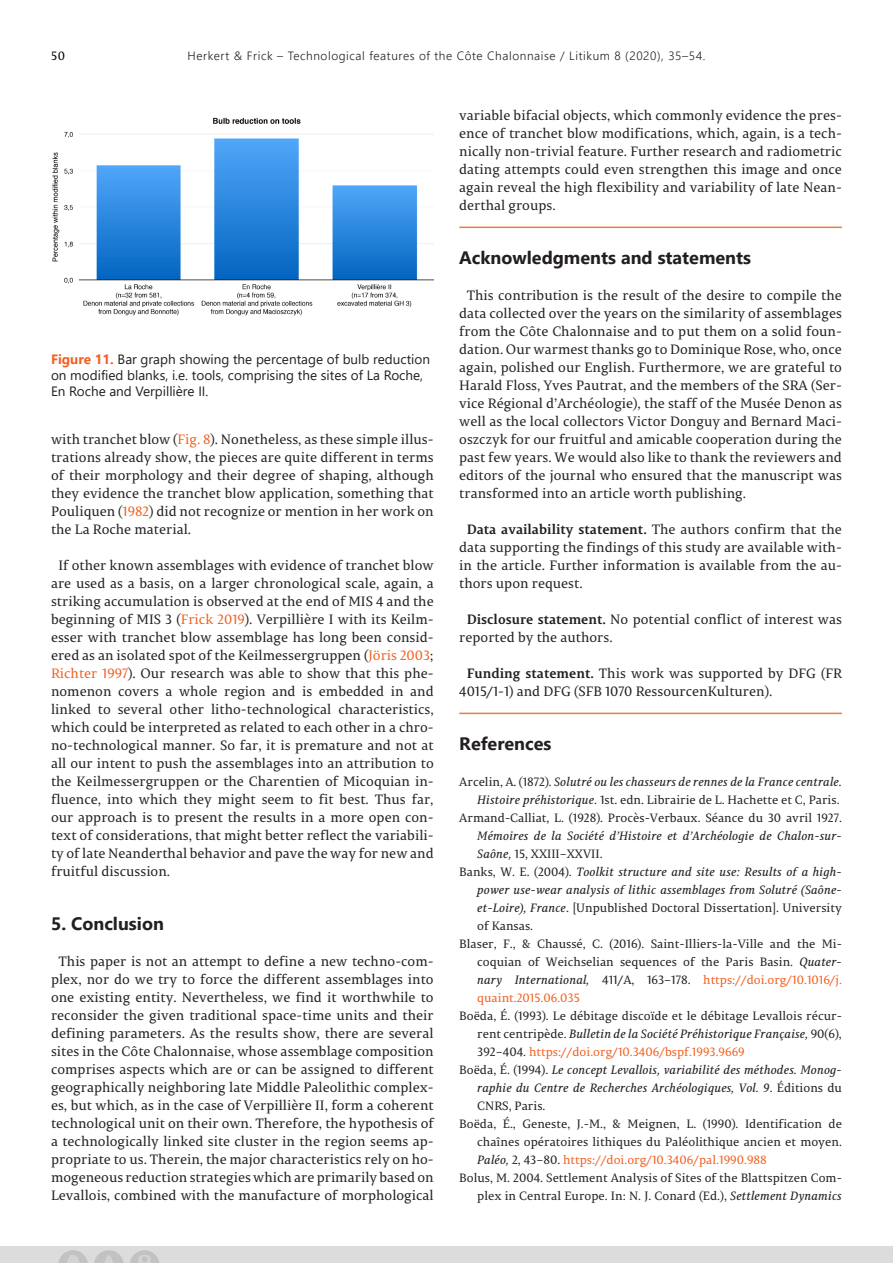
<style>
.page{position:relative;width:893px;height:1263px;background:#fff}
.page>*{position:absolute;margin:0;border:0;box-sizing:border-box;transform-origin:0 0}
.torzsszoveg_cimsor_n{font:700 18px "Segoe UI";color:#231f20}
.torzsszoveg_alap{font:13.5px/18px "Permian Serif Typeface 2";color:#231f20;text-align:justify}
.t1{font:13.5px/16.2px "Segoe UI2";color:#231f20}
.irodalomjegyzek{font:12px/18px "Permian Serif Typeface 2";color:#231f20;text-align:justify}
.irodalomjegyzek-2{font:12px/18px "Permian Serif Typeface Italic 2";color:#231f20;text-align:justify}
.t2{font:12px "Segoe UI Semilight 2";letter-spacing:.05em;color:#231f20}
.t3{font:12px "Permian Serif Typeface 2";color:#000}
.s1{font-family:"Segoe UI";font-weight:700;color:#f26122}
.s2{color:#f26122}
.s3{font-family:"Permian Serif Typeface";font-weight:700}
.s4{font-family:"Permian Serif Typeface 2"}
.s5{font-family:"Permian Serif Typeface Italic 2"}
</style>
<div class="page">
<div style="left:0;top:1246px;width:893px;height:17px;background:#dcdcdc"></div>
<svg style="left:130px;top:1250px;width:29px;height:13px"></svg>
<svg style="left:94px;top:1250px;width:30px;height:13px"></svg>
<svg style="left:58px;top:1250px;width:30px;height:13px"></svg>
<img style="left:52px;top:117px;width:382px;height:199px">
<hr style="left:459px;top:227px;width:383px;height:1px;background:#f07b3f">
<hr style="left:459px;top:713px;width:383px;height:1px;background:#f07b3f">
<p class="t3" style="left:51px;top:46px;width:15px">50</p>
<p class="t2" style="left:187px;top:44px;width:519px">Herkert &amp; Frick – Technological features of the Côte Chalonnaise / Litikum 8 (2020), 35–54.</p>
<p class="t1" style="left:51px;top:350px;width:381px"><span class="s1">Figure 11.</span> Bar graph showing the percentage of bulb reduction on modified blanks, i.e. tools, comprising the sites of La Roche,<br>En Roche and Verpillière II.</p>
<p class="torzsszoveg_alap" style="left:51px;top:430px;width:384px">with tranchet blow (<span class="s2">Fig. 8</span>). Nonetheless, as these simple illus&shy;trations already show, the pieces are quite different in terms of their morphology and their degree of shaping, although they evidence the tranchet blow application, something that Pouliquen (<span class="s2">1982</span>) did not recognize or mention in her work on the La Roche material.</p>
<p class="torzsszoveg_alap" style="left:51px;top:556px;width:384px;text-indent:8px">If other known assemblages with evidence of tranchet blow are used as a basis, on a larger chronological scale, again, a striking accumulation is observed at the end of MIS 4 and the beginning of MIS 3 (<span class="s2">Frick 2019</span>). Verpillière I with its Keilm&shy;esser with tranchet blow assemblage has long been consid&shy;ered as an isolated spot of the Keilmessergruppen (<span class="s2">Jöris 2003</span>; <span class="s2">Richter 1997</span>). Our research was able to show that this phe&shy;nomenon covers a whole region and is embedded in and linked to several other litho-technological characteristics, which could be interpreted as related to each other in a chro&shy;no-technological manner. So far, it is premature and not at all our intent to push the assemblages into an attribution to the Keilmessergruppen or the Charentien of Micoquian in&shy;fluence, into which they might seem to fit best. Thus far, our approach is to present the results in a more open con&shy;text of considerations, that might better reflect the variabili&shy;ty of late Neanderthal behavior and pave the way for new and fruitful discussion.</p>
<p class="torzsszoveg_cimsor_n" style="left:51px;top:907px;width:114px">5. Conclusion</p>
<p class="torzsszoveg_alap" style="left:51px;top:952px;width:384px;text-align:center">This paper is not an attempt to define a new techno-com&shy;plex, nor do we try to force the different assemblages into one existing entity. Nevertheless, we find it worthwhile to reconsider the given traditional space-time units and their defining parameters. As the results show, there are several sites in the Côte Chalonnaise, whose assemblage composition comprises aspects which are or can be assigned to different geographically neighboring late Middle Paleolithic complex&shy;es, but which, as in the case of Verpillière II, form a coherent technological unit on their own. Therefore, the hypothesis of a technologically linked site cluster in the region seems ap&shy;propriate to us. Therein, the major characteristics rely on ho&shy;mogeneous reduction strategies which are primarily based on Levallois, combined with the manufacture of morphological</p>
<p class="torzsszoveg_alap" style="left:459px;top:105px;width:384px">variable bifacial objects, which commonly evidence the pres&shy;ence of tranchet blow modifications, which, again, is a tech&shy;nically non-trivial feature. Further research and radiometric dating attempts could even strengthen this image and once again reveal the high flexibility and variability of late Nean&shy;derthal groups.</p>
<p class="torzsszoveg_cimsor_n" style="left:459px;top:241px;width:293px">Acknowledgments and statements</p>
<p class="torzsszoveg_alap" style="left:459px;top:286px;width:384px;text-indent:8px">This contribution is the result of the desire to compile the data collected over the years on the similarity of assemblages from the Côte Chalonnaise and to put them on a solid foun&shy;dation. Our warmest thanks go to Dominique Rose, who, once again, polished our English. Furthermore, we are grateful to Harald Floss, Yves Pautrat, and the members of the SRA (Ser&shy;vice Régional d’Archéologie), the staff of the Musée Denon as well as the local collectors Victor Donguy and Bernard Maci&shy;oszczyk for our fruitful and amicable cooperation during the past few years. We would also like to thank the reviewers and editors of the journal who ensured that the manuscript was transformed into an article worth publishing.</p>
<p class="torzsszoveg_alap" style="left:459px;top:520px;width:384px;text-indent:8px"><span class="s3">Data availability statement.</span> The authors confirm that the data supporting the findings of this study are available with&shy;in the article. Further information is available from the au&shy;thors upon request.</p>
<p class="torzsszoveg_alap" style="left:459px;top:609px;width:384px;text-indent:8px"><span class="s3">Disclosure statement.</span> No potential conflict of interest was reported by the authors.</p>
<p class="torzsszoveg_alap" style="left:459px;top:663px;width:384px;text-indent:8px"><span class="s3">Funding statement.</span> This work was supported by DFG (FR<br>4015/1-1) and DFG (SFB 1070 RessourcenKulturen).</p>
<p class="torzsszoveg_cimsor_n" style="left:459px;top:727px;width:94px">References</p>
<p class="irodalomjegyzek-2" style="left:459px;top:772px;width:384px;text-align:right"><span class="s4">Arcelin, A. (1872).</span> Solutré ou les chasseurs de rennes de la France centrale.<br>Histoire préhistorique<span class="s4">. 1st. edn. Librairie de L. Hachette et C, Paris.</span></p>
<p class="irodalomjegyzek" style="left:477px;top:808px;width:366px;text-indent:-18px">Armand-Calliat, L. (1928). Procès-Verbaux. Séance du 30 avril 1927.<br><span class="s5">Mémoires de la Société d’Histoire et d’Archéologie de Chalon-sur-Saône,</span> 15, XXIII–XXVII.</p>
<p class="irodalomjegyzek-2" style="left:477px;top:862px;width:366px;text-indent:-18px"><span class="s4">Banks, W. E. (2004).</span> Toolkit structure and site use: Results of a high&shy;power use-wear analysis of lithic assemblages from Solutré (Saône&shy;et-Loire), France<span class="s4">. [Unpublished Doctoral Dissertation]. University of Kansas.</span></p>
<p class="irodalomjegyzek" style="left:477px;top:934px;width:366px;text-indent:-18px">Blaser, F., &amp; Chaussé, C. (2016). Saint-Illiers-la-Ville and the Mi&shy;coquian of Weichselian sequences of the Paris Basin. <span class="s5">Quater&shy;nary International,</span> 411/A, 163–178. <span class="s2">https://doi.org/10.1016/j. quaint.2015.06.035</span></p>
<p class="irodalomjegyzek" style="left:477px;top:1006px;width:366px;text-indent:-18px">Boëda, É. (1993). Le débitage discoïde et le débitage Levallois récur&shy;rent centripède. <span class="s5">Bulletin de la Société Préhistorique Française,</span> 90(6), 392–404. <span class="s2">https://doi.org/10.3406/bspf.1993.9669</span></p>
<p class="irodalomjegyzek-2" style="left:477px;top:1060px;width:366px;text-indent:-18px"><span class="s4">Boëda, É. (1994).</span> Le concept Levallois, variabilité des méthodes. Monog&shy;raphie du Centre de Recherches Archéologiques, Vol. 9<span class="s4">. Éditions du CNRS, Paris.</span></p>
<p class="irodalomjegyzek" style="left:477px;top:1114px;width:366px;text-indent:-18px">Boëda, É., Geneste, J.-M., &amp; Meignen, L. (1990). Identification de chaînes opératoires lithiques du Paléolithique ancien et moyen.<br><span class="s5">Paléo,</span> 2, 43–80. <span class="s2">https://doi.org/10.3406/pal.1990.988</span></p>
<p class="irodalomjegyzek" style="left:459px;top:1168px;width:384px;text-align:right">Bolus, M. 2004. Settlement Analysis of Sites of the Blattspitzen Com&shy;plex in Central Europe. In: N. J. Conard (Ed.), <span class="s5">Settlement Dynamics</span></p>
</div>
